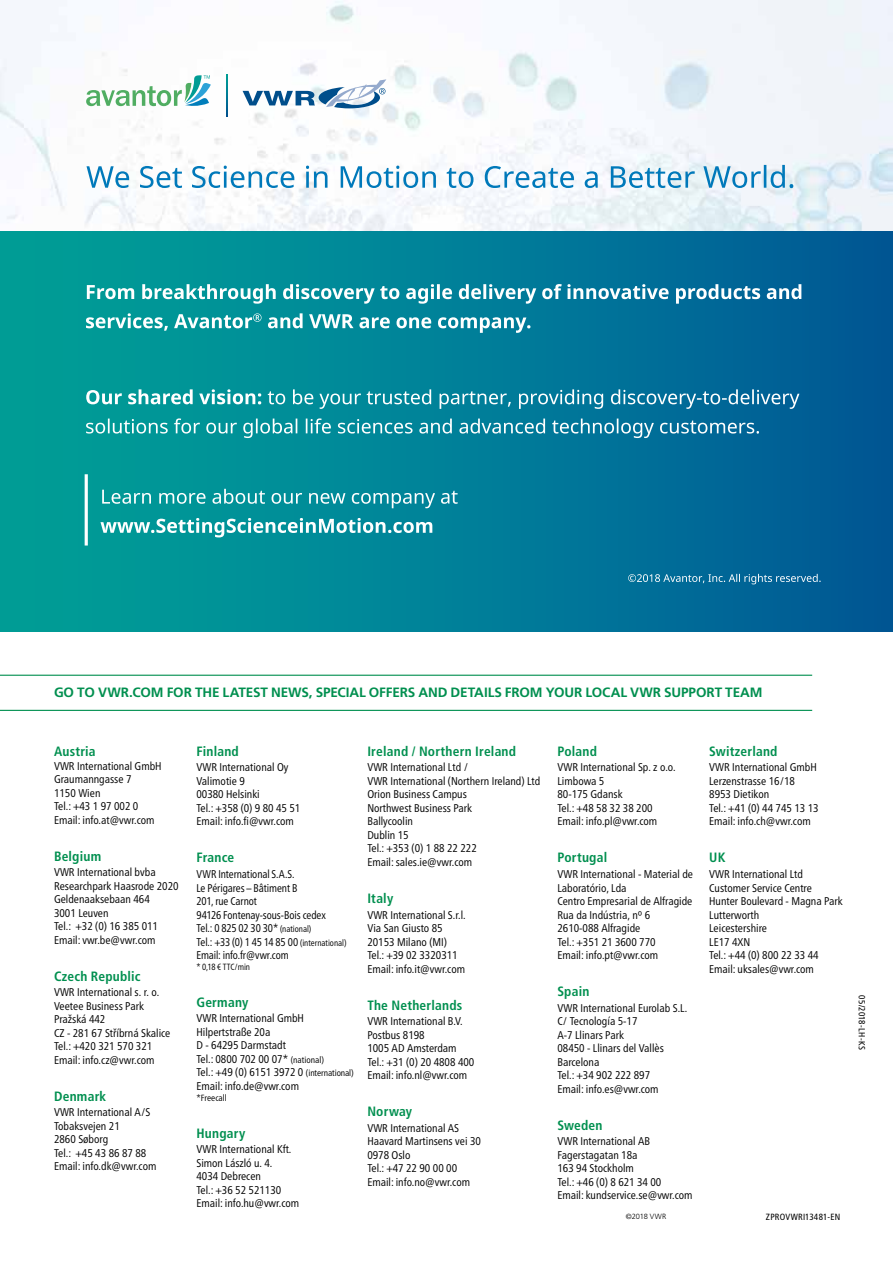
<style>
.page{position:relative;width:893px;height:1263px;background:#fff}
.page>*{position:absolute;margin:0;border:0;box-sizing:border-box;transform-origin:0 0}
.t1{font:700 condensed 13.5px "Frutiger LT Com";letter-spacing:.015em;color:#008f4f}
.t2{font:700 13.5px "Frutiger LT Com";letter-spacing:-.01em;color:#008f4f}
.t3{font:condensed 11.25px/13.5px "Frutiger Neue LTW1 G";color:#000}
.t4{font:condensed 11.25px/13.5px "Frutiger Neue LTW1 G";color:#000;scale:.95 1}
.t5{font:condensed 9px "Frutiger LT Com";letter-spacing:.02em;color:#000}
.t6{font:condensed 9px "Frutiger Neue LTW1 G";color:#000;scale:.95 1}
.t7{font:condensed 9px "Frutiger Neue LTW1 G";color:#000}
.t8{font:300 7.5px "Frutiger LT Com";letter-spacing:-.01em;color:#000}
.s1{font-size:9px}
</style>
<div class="page">
<div style="left:0;top:230px;width:893px;height:401px;background:linear-gradient(to right,#00a498,#005997)"></div>
<img style="left:0;top:0;width:893px;height:231px">
<svg style="left:86px;top:75px;width:125px;height:32px"></svg>
<svg style="left:226px;top:75px;width:2px;height:41px"></svg>
<svg style="left:243px;top:79px;width:143px;height:29px"></svg>
<svg style="left:100px;top:518px;width:332px;height:19px"></svg>
<svg style="left:102px;top:489px;width:356px;height:19px;background:#2fa2ab"></svg>
<svg style="left:86px;top:418px;width:673px;height:20px;background:#2f98ab"></svg>
<svg style="left:86px;top:389px;width:713px;height:20px;background:#3499ac"></svg>
<svg style="left:86px;top:313px;width:444px;height:20px"></svg>
<svg style="left:87px;top:284px;width:714px;height:20px"></svg>
<svg style="left:87px;top:165px;width:706px;height:23px"></svg>
<hr style="left:85px;top:474px;width:3px;height:71px;background:#fff">
<svg style="left:628px;top:574px;width:193px;height:10px;background:#3184aa"></svg>
<hr style="left:0;top:675px;width:812px;height:1px;background:#008f4f">
<hr style="left:0;top:710px;width:812px;height:1px;background:#008f4f">
<p class="t2" style="left:54px;top:684px;width:710px">GO TO VWR.COM FOR THE LATEST NEWS, SPECIAL OFFERS AND DETAILS FROM YOUR LOCAL VWR SUPPORT TEAM</p>
<p class="t1" style="left:54px;top:743px;width:43px">Austria</p>
<p class="t3" style="left:54px;top:759px;width:109px">VWR International GmbH<br>Graumanngasse 7<br>1150 Wien<br>Tel.: +43 1 97 002 0<br>Email: info.at@vwr.com</p>
<p class="t1" style="left:54px;top:848px;width:49px">Belgium</p>
<p class="t3" style="left:54px;top:865px;width:126px">VWR International bvba<br>Researchpark Haasrode 2020<br>Geldenaaksebaan 464<br>3001 Leuven<br>Tel.: +32 (0) 16 385 011<br>Email: vwr.be@vwr.com</p>
<p class="t1" style="left:54px;top:968px;width:88px">Czech Republic</p>
<p class="t3" style="left:54px;top:985px;width:118px">VWR International s. r. o.<br>Veetee Business Park<br>Pražská 442<br>CZ - 281 67 Stříbrná Skalice<br>Tel.: +420 321 570 321<br>Email: info.cz@vwr.com</p>
<p class="t1" style="left:54px;top:1088px;width:54px">Denmark</p>
<p class="t3" style="left:54px;top:1106px;width:104px">VWR International A/S<br>Tobaksvejen 21<br>2860 Søborg<br>Tel.: +45 43 86 87 88<br>Email: info.dk@vwr.com</p>
<p class="t1" style="left:196px;top:743px;width:44px">Finland</p>
<p class="t3" style="left:196px;top:761px;width:105px">VWR International Oy<br>Valimotie 9<br>00380 Helsinki<br>Tel.: +358 (0) 9 80 45 51<br>Email: info.fi@vwr.com</p>
<p class="t1" style="left:196px;top:850px;width:39px">France</p>
<p class="t4" style="left:196px;top:867px;width:159px">VWR International S.A.S.<br>Le Périgares – Bâtiment B<br>201, rue Carnot<br>94126 Fontenay-sous-Bois cedex<br>Tel.: 0 825 02 30 30* <span class="s1">(national)<br></span>Tel.: +33 (0) 1 45 14 85 00 <span class="s1">(international)<br></span>Email: info.fr@vwr.com</p>
<p class="t6" style="left:196px;top:961px;width:58px">* 0,18 € TTC/min</p>
<p class="t1" style="left:196px;top:994px;width:53px">Germany</p>
<p class="t3" style="left:196px;top:1012px;width:159px">VWR International GmbH<br>Hilpertstraße 20a<br>D - 64295 Darmstadt<br>Tel.: 0800 702 00 07* <span class="s1">(national)<br></span>Tel.: +49 (0) 6151 3972 0 <span class="s1">(international)<br></span>Email: info.de@vwr.com</p>
<p class="t7" style="left:196px;top:1092px;width:32px">*Freecall</p>
<p class="t1" style="left:196px;top:1125px;width:50px">Hungary</p>
<p class="t3" style="left:196px;top:1143px;width:104px">VWR International Kft.<br>Simon László u. 4.<br>4034 Debrecen<br>Tel.: +36 52 521130<br>Email: info.hu@vwr.com</p>
<p class="t1" style="left:367px;top:743px;width:150px">Ireland / Northern Ireland</p>
<p class="t3" style="left:367px;top:761px;width:174px">VWR International Ltd /<br>VWR International (Northern Ireland) Ltd<br>Orion Business Campus<br>Northwest Business Park<br>Ballycoolin<br>Dublin 15<br>Tel.: +353 (0) 1 88 22 222<br>Email: sales.ie@vwr.com</p>
<p class="t1" style="left:367px;top:890px;width:27px">Italy</p>
<p class="t3" style="left:367px;top:908px;width:100px">VWR International S.r.l.<br>Via San Giusto 85<br>20153 Milano (MI)<br>Tel.: +39 02 3320311<br>Email: info.it@vwr.com</p>
<p class="t1" style="left:367px;top:997px;width:97px">The Netherlands</p>
<p class="t3" style="left:367px;top:1014px;width:108px">VWR International B.V.<br>Postbus 8198<br>1005 AD Amsterdam<br>Tel.: +31 (0) 20 4808 400<br>Email: info.nl@vwr.com</p>
<p class="t1" style="left:367px;top:1103px;width:46px">Norway</p>
<p class="t3" style="left:367px;top:1121px;width:115px">VWR International AS<br>Haavard Martinsens vei 30<br>0978 Oslo<br>Tel.: +47 22 90 00 00<br>Email: info.no@vwr.com</p>
<p class="t1" style="left:557px;top:743px;width:41px">Poland</p>
<p class="t3" style="left:557px;top:761px;width:120px">VWR International Sp. z o.o.<br>Limbowa 5<br>80-175 Gdansk<br>Tel.: +48 58 32 38 200<br>Email: info.pl@vwr.com</p>
<p class="t1" style="left:557px;top:850px;width:51px">Portugal</p>
<p class="t3" style="left:557px;top:867px;width:137px">VWR International - Material de<br>Laboratório, Lda<br>Centro Empresarial de Alfragide<br>Rua da Indústria, nº 6<br>2610-088 Alfragide<br>Tel.: +351 21 3600 770<br>Email: info.pt@vwr.com</p>
<p class="t1" style="left:557px;top:983px;width:33px">Spain</p>
<p class="t3" style="left:557px;top:1001px;width:131px">VWR International Eurolab S.L.<br>C/ Tecnología 5-17<br>A-7 Llinars Park<br>08450 - Llinars del Vallès<br>Barcelona<br>Tel.: +34 902 222 897<br>Email: info.es@vwr.com</p>
<p class="t1" style="left:557px;top:1117px;width:47px">Sweden</p>
<p class="t3" style="left:557px;top:1134px;width:137px">VWR International AB<br>Fagerstagatan 18a<br>163 94 Stockholm<br>Tel.: +46 (0) 8 621 34 00<br>Email: kundservice.se@vwr.com</p>
<p class="t1" style="left:709px;top:743px;width:70px">Switzerland</p>
<p class="t3" style="left:709px;top:761px;width:111px">VWR International GmbH<br>Lerzenstrasse 16/18<br>8953 Dietikon<br>Tel.: +41 (0) 44 745 13 13<br>Email: info.ch@vwr.com</p>
<p class="t1" style="left:709px;top:850px;width:18px">UK</p>
<p class="t3" style="left:709px;top:867px;width:135px">VWR International Ltd<br>Customer Service Centre<br>Hunter Boulevard - Magna Park<br>Lutterworth<br>Leicestershire<br>LE17 4XN<br>Tel.: +44 (0) 800 22 33 44<br>Email: uksales@vwr.com</p>
<p class="t8" style="left:626px;top:1212px;width:42px">©2018 VWR</p>
<p class="t5" style="left:766px;top:1212px;width:76px">ZPROVWRI13481-EN</p>
<p class="t5" style="left:867px;top:995px;width:56px;rotate:90deg">05/2018-LH-KS</p>
</div>
